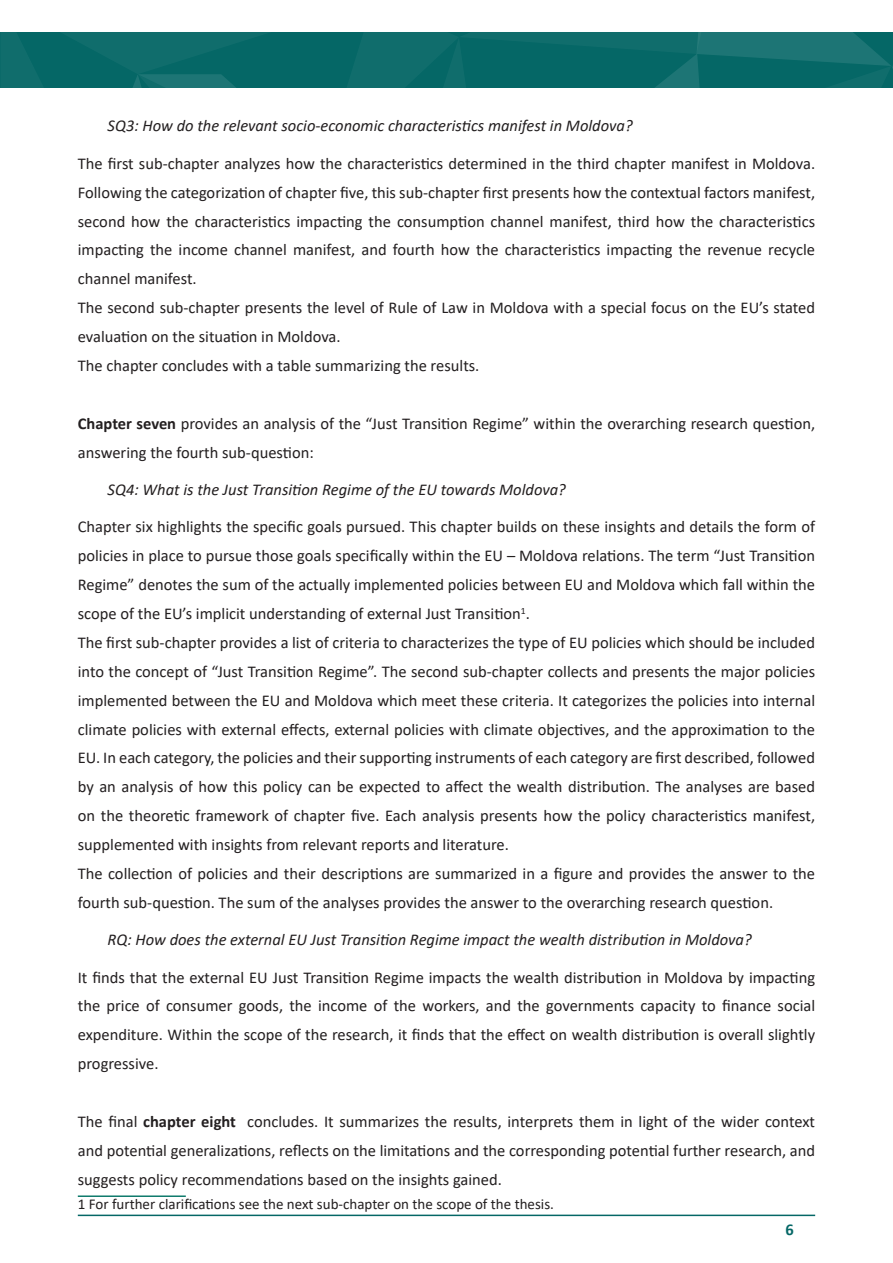
<style>
.page{position:relative;width:893px;height:1263px;background:#fff}
.page>*{position:absolute;margin:0;border:0;box-sizing:border-box;transform-origin:0 0}
.t1{font:16.5px/28.8px "Calibri";color:#231f20}
.t2{font:italic 16.5px "Calibri";color:#231f20}
.t3{font:700 16.5px "Calibri";color:#056766}
.t4{font:15px "Calibri";color:#231f20}
.s1{font-weight:700}
</style>
<div class="page">
<hr style="left:78px;top:1214px;width:737px;height:2px;background:#056766">
<svg style="left:0;top:32px;width:893px;height:55px;background:#0b6a69"></svg>
<hr style="left:78px;top:1195px;width:108px;height:2px;background:#0f7a6c">
<p class="t2" style="left:108px;top:115px;width:527px">SQ3: How do the relevant socio-economic characteristics manifest in Moldova?</p>
<p class="t1" style="left:78px;top:149px;width:739px">The first sub-chapter analyzes how the characteristics determined in the third chapter manifest in Moldova.<br>Following the categorization of chapter five, this sub-chapter first presents how the contextual factors manifest, second how the characteristics impacting the consumption channel manifest, third how the characteristics impacting the income channel manifest, and fourth how the characteristics impacting the revenue recycle channel manifest.<br>The second sub-chapter presents the level of Rule of Law in Moldova with a special focus on the EU’s stated evaluation on the situation in Moldova.<br>The chapter concludes with a table summarizing the results.</p>
<p class="t1" style="left:78px;top:408px;width:739px"><span class="s1">Chapter seven</span> provides an analysis of the “Just Transition Regime” within the overarching research question, answering the fourth sub-question:</p>
<p class="t2" style="left:108px;top:478px;width:460px">SQ4: What is the Just Transition Regime of the EU towards Moldova?</p>
<p class="t1" style="left:78px;top:512px;width:739px">Chapter six highlights the specific goals pursued. This chapter builds on these insights and details the form of policies in place to pursue those goals specifically within the EU – Moldova relations. The term “Just Transition Regime” denotes the sum of the actually implemented policies between EU and Moldova which fall within the scope of the EU’s implicit understanding of external Just Transition<sup>1</sup>.<br>The first sub-chapter provides a list of criteria to characterizes the type of EU policies which should be included into the concept of “Just Transition Regime”. The second sub-chapter collects and presents the major policies implemented between the EU and Moldova which meet these criteria. It categorizes the policies into internal climate policies with external effects, external policies with climate objectives, and the approximation to the EU. In each category, the policies and their supporting instruments of each category are first described, followed by an analysis of how this policy can be expected to affect the wealth distribution. The analyses are based on the theoretic framework of chapter five. Each analysis presents how the policy characteristics manifest, supplemented with insights from relevant reports and literature.<br>The collection of policies and their descriptions are summarized in a figure and provides the answer to the fourth sub-question. The sum of the analyses provides the answer to the overarching research question.</p>
<p class="t2" style="left:108px;top:928px;width:646px">RQ: How does the external EU Just Transition Regime impact the wealth distribution in Moldova?</p>
<p class="t1" style="left:78px;top:962px;width:739px;text-align:justify">It finds that the external EU Just Transition Regime impacts the wealth distribution in Moldova by impacting the price of consumer goods, the income of the workers, and the governments capacity to finance social expenditure. Within the scope of the research, it finds that the effect on wealth distribution is overall slightly progressive.</p>
<p class="t1" style="left:78px;top:1107px;width:739px;text-align:justify">The final <span class="s1">chapter eight</span> concludes. It summarizes the results, interprets them in light of the wider context and potential generalizations, reflects on the limitations and the corresponding potential further research, and suggests policy recommendations based on the insights gained.</p>
<p class="t4" style="left:78px;top:1193px;width:478px">1 For further clarifications see the next sub-chapter on the scope of the thesis.</p>
<p class="t3" style="left:785px;top:1218px;width:10px">6</p>
</div>
